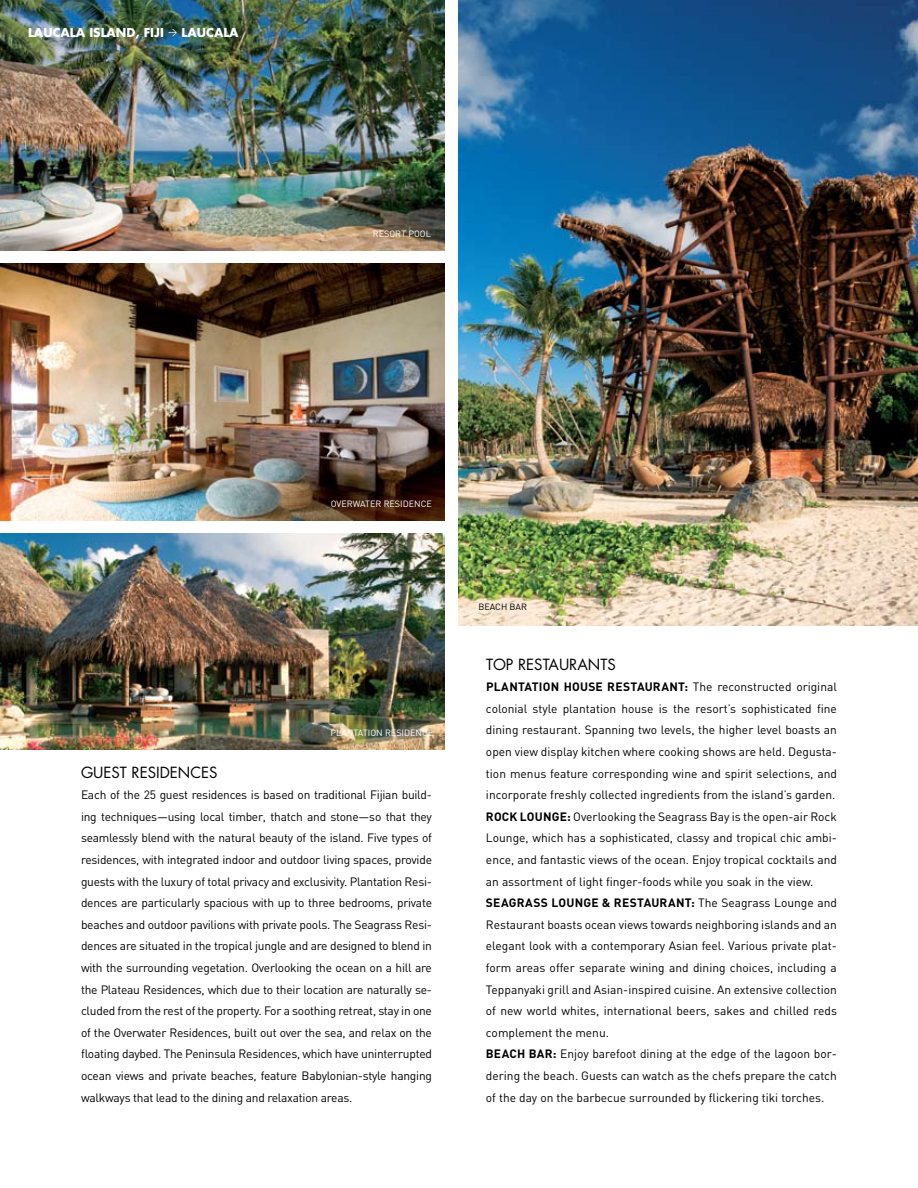
<style>
.page{position:relative;width:918px;height:1188px;background:#fff}
.page>*{position:absolute;margin:0;border:0;box-sizing:border-box;transform-origin:0 0}
.t1{font:15px "Futura";color:#000}
.t2{font:12px/21.6px "DIN";color:#000;text-align:justify}
.t3{font:700 12px "DIN";letter-spacing:.02em;color:#000}
.t4{font:700 12px "Futura";color:#fff}
.t5{font:9px "DIN";color:#fff}
.t6{font:9px "DIN";color:#000}
.s1{font-family:"DIN";font-weight:400;font-size:9px}
.s2{font-weight:700}
</style>
<div class="page">
<img style="left:0;top:0;width:444px;height:250px">
<img style="left:459px;top:0;width:459px;height:626px">
<img style="left:0;top:263px;width:444px;height:258px">
<img style="left:0;top:534px;width:444px;height:215px">
<p class="t4" style="left:28px;top:24px;width:212px">LAUCALA ISLAND, FIJI <span class="s1">&gt;</span> LAUCALA</p>
<p class="t5" style="left:373px;top:228px;width:7px">resort</p>
<p class="t5" style="left:408px;top:228px;width:7px">pool</p>
<p class="t5" style="left:331px;top:498px;width:36px">overwater</p>
<p class="t5" style="left:384px;top:498px;width:6px">reside</p>
<p class="t5" style="left:414px;top:498px;width:18px">nce</p>
<p class="t5" style="left:331px;top:727px;width:29px">plantatio</p>
<p class="t5" style="left:376px;top:727px;width:15px">n reside</p>
<p class="t5" style="left:416px;top:727px;width:18px">nce</p>
<p class="t1" style="left:81px;top:762px;width:137px">GUEST RESIDENCES</p>
<p class="t2" style="left:81px;top:784px;width:353px">Each of the 25 guest residences is based on traditional Fijian build&shy;ing techniques—using local timber, thatch and stone—so that they seamlessly blend with the natural beauty of the island. Five types of residences, with integrated indoor and outdoor living spaces, provide guests with the luxury of total privacy and exclusivity. Plantation Resi&shy;dences are particularly spacious with up to three bedrooms, private beaches and outdoor pavilions with private pools. The Seagrass Resi&shy;dences are situated in the tropical jungle and are designed to blend in with the surrounding vegetation. Overlooking the ocean on a hill are the Plateau Residences, which due to their location are naturally se&shy;cluded from the rest of the property. For a soothing retreat, stay in one of the Overwater Residences, built out over the sea, and relax on the floating daybed. The Peninsula Residences, which have uninterrupted ocean views and private beaches, feature Babylonian-style hanging walkways that lead to the dining and relaxation areas.</p>
<p class="t6" style="left:478px;top:601px;width:7px">bea</p>
<p class="t6" style="left:495px;top:601px;width:21px">ch bar</p>
<p class="t1" style="left:486px;top:654px;width:123px">TOP RESTAURANTS</p>
<p class="t3" style="left:486px;top:679px;width:16px">PLANTATI</p>
<p class="t3" style="left:543px;top:679px;width:119px">ON HOUSE RESTAURANT</p>
<p class="t2" style="left:486px;top:676px;width:353px;text-align:left;text-indent:198px"><span class="s2">:</span> The reconstructed original colonial style plantation house is the resort’s sophisticated fine dining restaurant. Spanning two levels, the higher level boasts an open view display kitchen where cooking shows are held. Degusta&shy;tion menus feature corresponding wine and spirit selections, and incorporate freshly collected ingredients from the island’s garden.<br><span class="s2">ROCK LOUNGE:</span> Overlooking the Seagrass Bay is the open-air Rock Lounge, which has a sophisticated, classy and tropical chic ambi&shy;ence, and fantastic views of the ocean. Enjoy tropical cocktails and an assortment of light finger-foods while you soak in the view.<br><span class="s2">SEAGRASS</span></p>
<p class="t2" style="left:486px;top:892px;width:353px;text-align:left;text-indent:205px"><span class="s2">:</span> The Seagrass Lounge and Restaurant boasts ocean views towards neighboring islands and an elegant look with a contemporary Asian feel. Various private plat&shy;form areas offer separate wining and dining choices, including a Teppanyaki grill and Asian-inspired cuisine. An extensive collection of new world whites, international beers, sakes and chilled reds complement the menu.<br><span class="s2">BEACH</span></p>
<p class="t3" style="left:551px;top:895px;width:117px">LOUNGE &amp; RESTAURANT</p>
<p class="t2" style="left:486px;top:1043px;width:352px;text-indent:43px"><span class="s2">BAR:</span> Enjoy barefoot dining at the edge of the lagoon bor&shy;dering the beach. Guests can watch as the chefs prepare the catch of the day on the barbecue surrounded by flickering tiki torches.</p>
</div>
